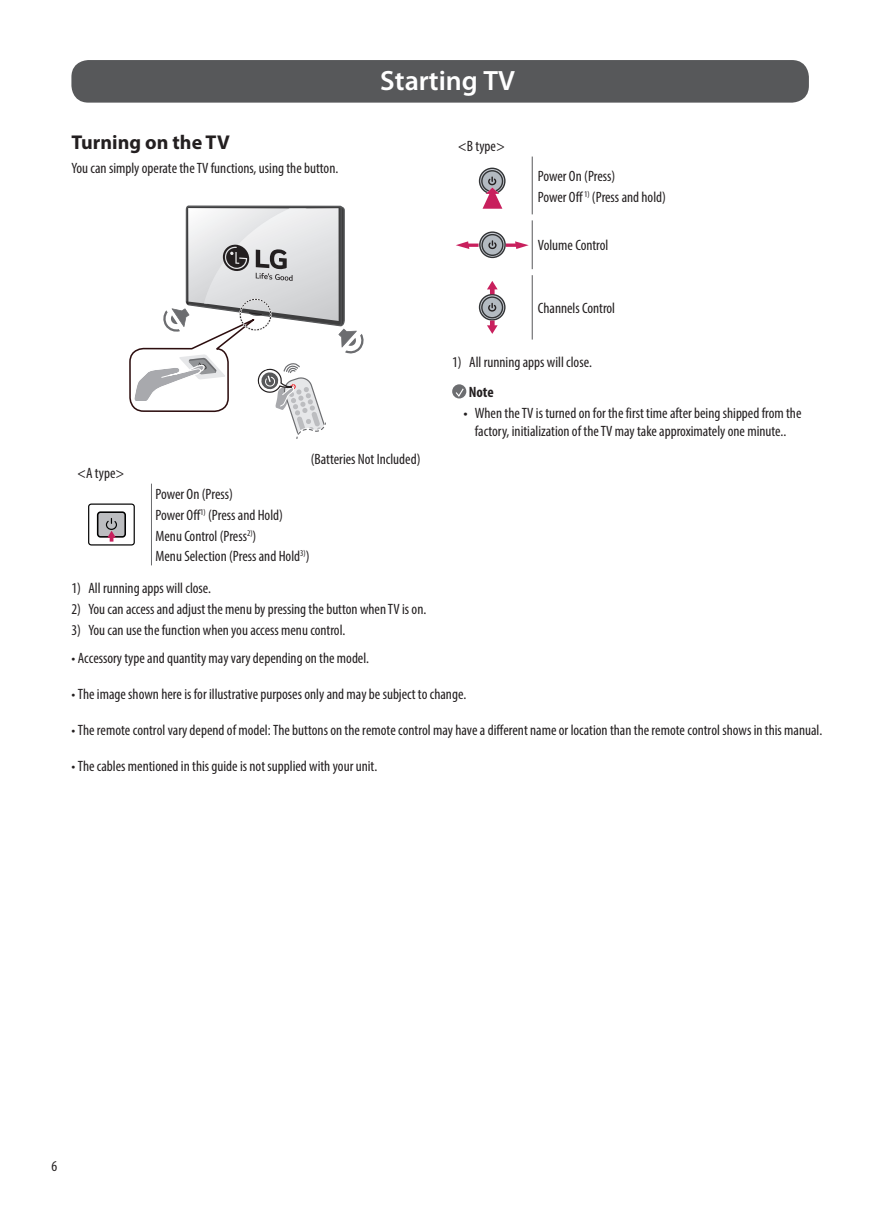
<style>
.page{position:relative;width:869px;height:1220px;background:#fff}
.page>*{position:absolute;margin:0;border:0;box-sizing:border-box;transform-origin:0 0}
.t1{font:600 28px "Myriad Pro";color:#fff}
.t2{font:700 20px "Myriad Pro";color:#231f20}
.t3{font:condensed 15px/20.8px "Myriad Pro";color:#231f20}
.t4{font:condensed 15px "Myriad Pro";color:#221e1f}
.s1{font-weight:700}
.s2{font-family:"LG Smart";font-stretch:normal}
</style>
<div class="page">
<div style="left:71px;top:60px;width:737px;height:43px;background:#57585a;border-radius:17px"></div>
<svg style="left:129px;top:206px;width:234px;height:233px"></svg>
<hr style="left:151px;top:484px;width:1px;height:81px;background:#6c6d70">
<div style="left:88px;top:503px;width:47px;height:43px;border:1px solid #000;border-radius:3px"></div>
<div style="left:98px;top:512px;width:27px;height:25px;background:#bcbdc0;border-radius:3px"></div>
<div style="left:97px;top:511px;width:29px;height:27px;border:2px solid #000;border-radius:3px"></div>
<svg style="left:105px;top:518px;width:13px;height:24px"></svg>
<hr style="left:531px;top:157px;width:1px;height:57px;background:#57585a">
<hr style="left:531px;top:220px;width:1px;height:49px;background:#57585a">
<hr style="left:531px;top:275px;width:1px;height:65px;background:#57585a">
<svg style="left:479px;top:168px;width:26px;height:26px"></svg>
<div style="left:479px;top:168px;width:26px;height:26px;border:1px solid #323436;border-radius:50%"></div>
<svg style="left:482px;top:171px;width:20px;height:20px"></svg>
<div style="left:481px;top:170px;width:22px;height:22px;border:1px solid #323436;border-radius:50%"></div>
<svg style="left:482px;top:176px;width:20px;height:33px"></svg>
<svg style="left:480px;top:232px;width:25px;height:25px"></svg>
<div style="left:479px;top:231px;width:26px;height:27px;border:1px solid #323436;border-radius:50%"></div>
<div style="left:482px;top:235px;width:20px;height:20px;background:#b3bac1;border-radius:50%"></div>
<div style="left:481px;top:234px;width:22px;height:22px;border:1px solid #323436;border-radius:50%"></div>
<svg style="left:488px;top:240px;width:9px;height:10px"></svg>
<svg style="left:456px;top:241px;width:23px;height:8px"></svg>
<svg style="left:505px;top:241px;width:24px;height:8px"></svg>
<svg style="left:479px;top:295px;width:26px;height:25px"></svg>
<div style="left:479px;top:294px;width:26px;height:27px;border:1px solid #323436;border-radius:50%"></div>
<svg style="left:482px;top:297px;width:20px;height:21px"></svg>
<div style="left:481px;top:296px;width:22px;height:22px;border:1px solid #323436;border-radius:50%"></div>
<svg style="left:487px;top:302px;width:10px;height:10px"></svg>
<svg style="left:487px;top:281px;width:10px;height:13px"></svg>
<svg style="left:487px;top:321px;width:10px;height:13px"></svg>
<svg style="left:452px;top:384px;width:14px;height:14px"></svg>
<svg style="left:454px;top:387px;width:11px;height:11px"></svg>
<p class="t2" style="left:71px;top:129px;width:160px">Turning on the TV</p>
<p class="t3" style="left:71px;top:157px;width:268px">You can simply operate the TV functions, using the button.</p>
<p class="t1" style="left:380px;top:65px;width:136px">Starting TV</p>
<p class="t3" style="left:458px;top:135px;width:49px">&lt;B type&gt;</p>
<p class="t3" style="left:538px;top:165px;width:130px">Power On (Press)<br>Power Off <sup>1)</sup> (Press and hold)</p>
<p class="t3" style="left:538px;top:235px;width:72px">Volume Control</p>
<p class="t3" style="left:538px;top:297px;width:79px">Channels Control</p>
<p class="t3" style="left:468px;top:348px;width:125px;line-height:29.4px;text-indent:-17px">1) All running apps will close.<br><span class="s1">Note</span></p>
<p class="t3" style="left:463px;top:404px;width:339px;line-height:18px;text-align:center"><span class="s2">•</span> When the TV is turned on for the first time after being shipped from the factory, initialization of the TV may take approximately one minute..</p>
<p class="t3" style="left:77px;top:462px;width:49px">&lt;A type&gt;</p>
<p class="t4" style="left:310px;top:450px;width:111px">(Batteries Not Included)</p>
<p class="t3" style="left:155px;top:483px;width:156px">Power On (Press)<br>Power Off<sup>1)</sup> (Press and Hold)<br>Menu Control (Press<sup>2)</sup>)<br>Menu Selection (Press and Hold<sup>3)</sup>)</p>
<p class="t3" style="left:71px;top:578px;width:141px">1) All running apps will close.</p>
<p class="t3" style="left:71px;top:599px;width:356px">2) You can access and adjust the menu by pressing the button when TV is on.</p>
<p class="t3" style="left:71px;top:619px;width:275px">3) You can use the function when you access menu control.</p>
<p class="t4" style="left:71px;top:649px;width:299px">• Accessory type and quantity may vary depending on the model.</p>
<p class="t4" style="left:71px;top:685px;width:396px">• The image shown here is for illustrative purposes only and may be subject to change.</p>
<p class="t4" style="left:71px;top:721px;width:752px">• The remote control vary depend of model: The buttons on the remote control may have a different name or location than the remote control shows in this manual.</p>
<p class="t4" style="left:71px;top:757px;width:307px">• The cables mentioned in this guide is not supplied with your unit.</p>
<p class="t3" style="left:52px;top:1156px;width:7px">6</p>
</div>
